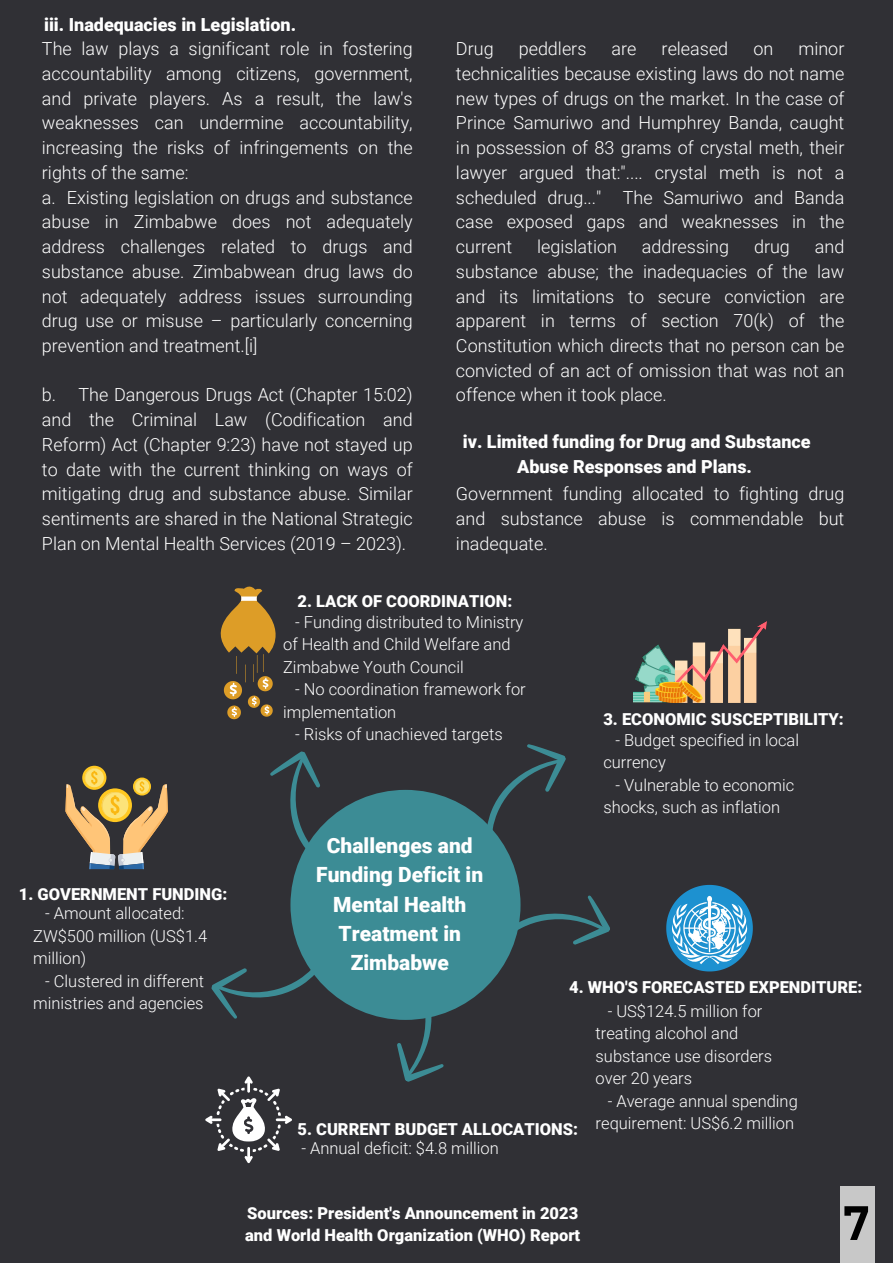
<style>
.page{position:relative;width:893px;height:1264px;background:#fff}
.page>*{position:absolute;margin:0;border:0;box-sizing:border-box;transform-origin:0 0}
.t1{font:900 21px/29.2px "Roboto";color:#fff;text-align:center}
.t2{font:300 18px/24.8px "Roboto";color:#fff;text-align:justify}
.t3{font:900 18px "Roboto";color:#fff}
.t4{font:300 16.5px/22.5px "Roboto";color:#fff}
.t5{font:900 16.5px "Roboto";color:#fff}
</style>
<div class="page">
<div style="left:0;top:0;width:892px;height:1262px;background:#303035"></div>
<svg style="left:82px;top:765px;width:24px;height:24px"></svg>
<svg style="left:65px;top:768px;width:103px;height:101px"></svg>
<svg style="left:220px;top:586px;width:56px;height:133px"></svg>
<img style="left:633px;top:621px;width:133px;height:81px">
<svg style="left:666px;top:884px;width:86px;height:87px"></svg>
<svg style="left:270px;top:751px;width:50px;height:97px"></svg>
<div style="left:290px;top:789px;width:230px;height:230px;background:#3c8c95;border-radius:50%"></div>
<svg style="left:205px;top:905px;width:256px;height:257px"></svg>
<svg style="left:463px;top:744px;width:103px;height:131px"></svg>
<svg style="left:480px;top:889px;width:130px;height:103px"></svg>
<div style="left:840px;top:1185px;width:35px;height:77px;background:#c8c8c8"></div>
<svg style="left:844px;top:1206px;width:24px;height:33px"></svg>
<p class="t3" style="left:44px;top:14px;width:253px">iii. Inadequacies in Legislation.</p>
<p class="t2" style="left:42px;top:37px;width:372px">The law plays a significant role in fostering accountability among citizens, government, and private players. As a result, the law's weaknesses can undermine accountability, increasing the risks of infringements on the rights of the same:</p>
<p class="t2" style="left:42px;top:185px;width:372px">a. Existing legislation on drugs and substance abuse in Zimbabwe does not adequately address challenges related to drugs and substance abuse. Zimbabwean drug laws do not adequately address issues surrounding drug use or misuse – particularly concerning prevention and treatment.[i]</p>
<p class="t2" style="left:42px;top:383px;width:372px">b. The Dangerous Drugs Act (Chapter 15:02) and the Criminal Law (Codification and Reform) Act (Chapter 9:23) have not stayed up to date with the current thinking on ways of mitigating drug and substance abuse. Similar sentiments are shared in the National Strategic Plan on Mental Health Services (2019 – 2023).</p>
<p class="t2" style="left:456px;top:37px;width:39px">Drug</p>
<p class="t2" style="left:518px;top:37px;width:69px">peddlers</p>
<p class="t2" style="left:611px;top:37px;width:26px">are</p>
<p class="t2" style="left:661px;top:37px;width:68px">released</p>
<p class="t2" style="left:753px;top:37px;width:21px">on</p>
<p class="t2" style="left:456px;top:37px;width:390px;text-indent:342px">minor technicalities because existing laws do not name new types of drugs on the market. In the case of Prince Samuriwo and Humphrey Banda, caught in possession of 83 grams of crystal meth, their lawyer argued that:".... crystal meth is not a scheduled drug..." The Samuriwo and Banda case exposed gaps and weaknesses in the current</p>
<p class="t2" style="left:456px;top:234px;width:390px;text-indent:359px">and substance abuse; the inadequacies of the law and its limitations to secure conviction are apparent in terms of section 70(k) of the Constitution which directs that no person can be convicted of an act of omission that was not an offence when it took place.</p>
<p class="t2" style="left:537px;top:234px;width:81px">legislation</p>
<p class="t2" style="left:642px;top:234px;width:88px">addressing</p>
<p class="t2" style="left:754px;top:234px;width:37px">drug</p>
<p class="t3" style="left:463px;top:431px;width:349px">iv. Limited funding for Drug and Substance</p>
<p class="t3" style="left:517px;top:456px;width:236px">Abuse Responses and Plans.</p>
<p class="t2" style="left:456px;top:482px;width:390px">Government funding allocated to fighting drug and substance abuse is commendable but inadequate.</p>
<p class="t5" style="left:19px;top:884px;width:210px">1. GOVERNMENT FUNDING:</p>
<p class="t4" style="left:33px;top:902px;width:175px;text-indent:12px">- Amount allocated:<br>ZW$500 million (US$1.4 million)</p>
<p class="t4" style="left:33px;top:969px;width:172px;text-align:right">- Clustered in different ministries and agencies</p>
<p class="t5" style="left:297px;top:591px;width:216px">2. LACK OF COORDINATION:</p>
<p class="t4" style="left:283px;top:611px;width:242px;text-indent:12px">- Funding distributed to Ministry of Health and Child Welfare and<br>Zimbabwe Youth Council</p>
<p class="t4" style="left:283px;top:678px;width:244px;text-indent:12px">- No coordination framework for implementation</p>
<p class="t4" style="left:295px;top:723px;width:209px">- Risks of unachieved targets</p>
<p class="t1" style="left:316px;top:831px;width:168px">Challenges and<br>Funding Deficit in<br>Mental Health<br>Treatment in<br>Zimbabwe</p>
<p class="t5" style="left:603px;top:709px;width:242px">3. ECONOMIC SUSCEPTIBILITY:</p>
<p class="t4" style="left:603px;top:729px;width:197px;text-indent:12px">- Budget specified in local currency</p>
<p class="t4" style="left:603px;top:774px;width:192px;text-indent:12px">- Vulnerable to economic shocks, such as inflation</p>
<p class="t5" style="left:569px;top:977px;width:294px">4. WHO'S FORECASTED EXPENDITURE:</p>
<p class="t5" style="left:297px;top:1119px;width:282px">5. CURRENT BUDGET ALLOCATIONS:</p>
<p class="t4" style="left:301px;top:1136px;width:199px">- Annual deficit: $4.8 million</p>
<p class="t4" style="left:595px;top:999px;width:178px;text-indent:12px">- US$124.5 million for treating alcohol and substance use disorders over 20 years</p>
<p class="t4" style="left:595px;top:1089px;width:204px;text-align:right">- Average annual spending requirement: US$6.2 million</p>
<p class="t5" style="left:247px;top:1203px;width:332px">Sources: President's Announcement in 2023</p>
<p class="t5" style="left:245px;top:1225px;width:336px">and World Health Organization (WHO) Report</p>
</div>
